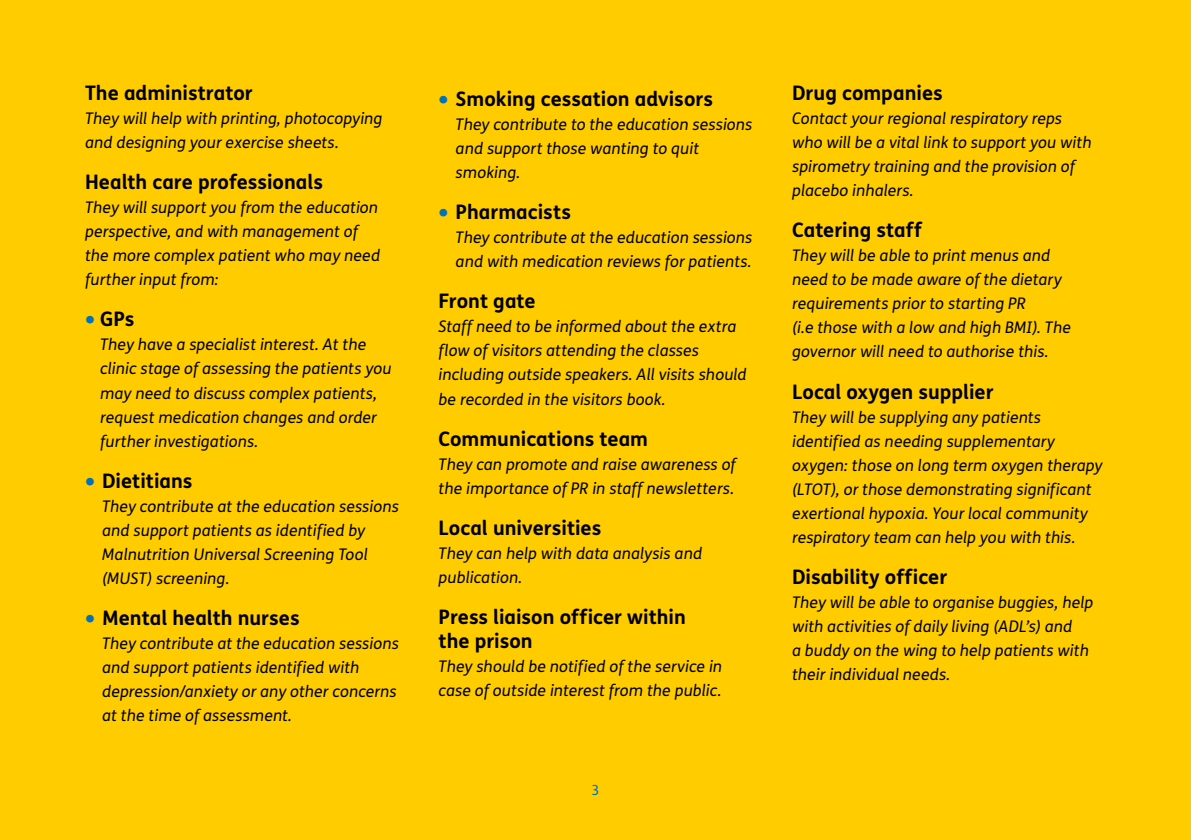
<style>
.page{position:relative;width:1191px;height:840px;background:#fff}
.page>*{position:absolute;margin:0;border:0;box-sizing:border-box;transform-origin:0 0}
.t1{font:700 20px/24px "FS Me Pro";color:#000}
.t2{font:italic 16px/24px "FS Me Pro";letter-spacing:.01em;color:#000}
.t3{font:14px "FS Me Pro";color:#0072bb}
.s1{font-size:28px;color:#0072bb}
</style>
<div class="page">
<div style="left:0;top:0;width:1191px;height:839px;background:#fc0"></div>
<p class="t1" style="left:85px;top:80px;width:169px">The administrator</p>
<p class="t2" style="left:85px;top:106px;width:299px">They will help with printing, photocopying and designing your exercise sheets.</p>
<p class="t1" style="left:85px;top:169px;width:239px">Health care professionals</p>
<p class="t2" style="left:85px;top:195px;width:296px">They will support you from the education perspective, and with management of the more complex patient who may need further input from:</p>
<p class="t1" style="left:85px;top:306px;width:51px"><span class="s1">•</span> GPs</p>
<p class="t2" style="left:100px;top:332px;width:293px">They have a specialist interest. At the clinic stage of assessing the patients you may need to discuss complex patients, request medication changes and order further investigations.</p>
<p class="t1" style="left:85px;top:467px;width:109px"><span class="s1">•</span> Dietitians</p>
<p class="t2" style="left:102px;top:493px;width:298px">They contribute at the education sessions and support patients as identified by Malnutrition Universal Screening Tool (MUST) screening.</p>
<p class="t1" style="left:85px;top:604px;width:216px"><span class="s1">•</span> Mental health nurses</p>
<p class="t2" style="left:102px;top:630px;width:298px">They contribute at the education sessions and support patients identified with depression/anxiety or any other concerns at the time of assessment.</p>
<p class="t1" style="left:438px;top:86px;width:276px"><span class="s1">•</span> Smoking cessation advisors</p>
<p class="t2" style="left:455px;top:112px;width:298px">They contribute to the education sessions and support those wanting to quit smoking.</p>
<p class="t1" style="left:438px;top:199px;width:134px"><span class="s1">•</span> Pharmacists</p>
<p class="t2" style="left:455px;top:225px;width:298px">They contribute at the education sessions and with medication reviews for patients.</p>
<p class="t1" style="left:438px;top:288px;width:99px">Front gate</p>
<p class="t2" style="left:438px;top:314px;width:310px">Staff need to be informed about the extra flow of visitors attending the classes including outside speakers. All visits should be recorded in the visitors book.</p>
<p class="t1" style="left:438px;top:425px;width:211px">Communications team</p>
<p class="t2" style="left:438px;top:451px;width:299px">They can promote and raise awareness of the importance of PR in staff newsletters.</p>
<p class="t1" style="left:438px;top:514px;width:164px">Local universities</p>
<p class="t2" style="left:438px;top:540px;width:265px">They can help with data analysis and publication.</p>
<p class="t1" style="left:438px;top:603px;width:249px">Press liaison officer within the prison</p>
<p class="t2" style="left:438px;top:653px;width:285px">They should be notified of the service in case of outside interest from the public.</p>
<p class="t3" style="left:591px;top:780px;width:9px">3</p>
<p class="t1" style="left:792px;top:80px;width:152px">Drug companies</p>
<p class="t2" style="left:792px;top:106px;width:301px">Contact your regional respiratory reps who will be a vital link to support you with spirometry training and the provision of placebo inhalers.</p>
<p class="t1" style="left:792px;top:217px;width:131px">Catering staff</p>
<p class="t2" style="left:792px;top:243px;width:280px">They will be able to print menus and need to be made aware of the dietary requirements prior to starting PR<br>(i.e those with a low and high BMI). The governor will need to authorise this.</p>
<p class="t1" style="left:792px;top:378px;width:203px">Local oxygen supplier</p>
<p class="t2" style="left:792px;top:404px;width:312px">They will be supplying any patients identified as needing supplementary oxygen: those on long term oxygen therapy (LTOT), or those demonstrating significant exertional hypoxia. Your local community respiratory team can help you with this.</p>
<p class="t1" style="left:792px;top:563px;width:157px">Disability officer</p>
<p class="t2" style="left:792px;top:589px;width:303px">They will be able to organise buggies, help with activities of daily living (ADL’s) and<br>a buddy on the wing to help patients with their individual needs.</p>
</div>
